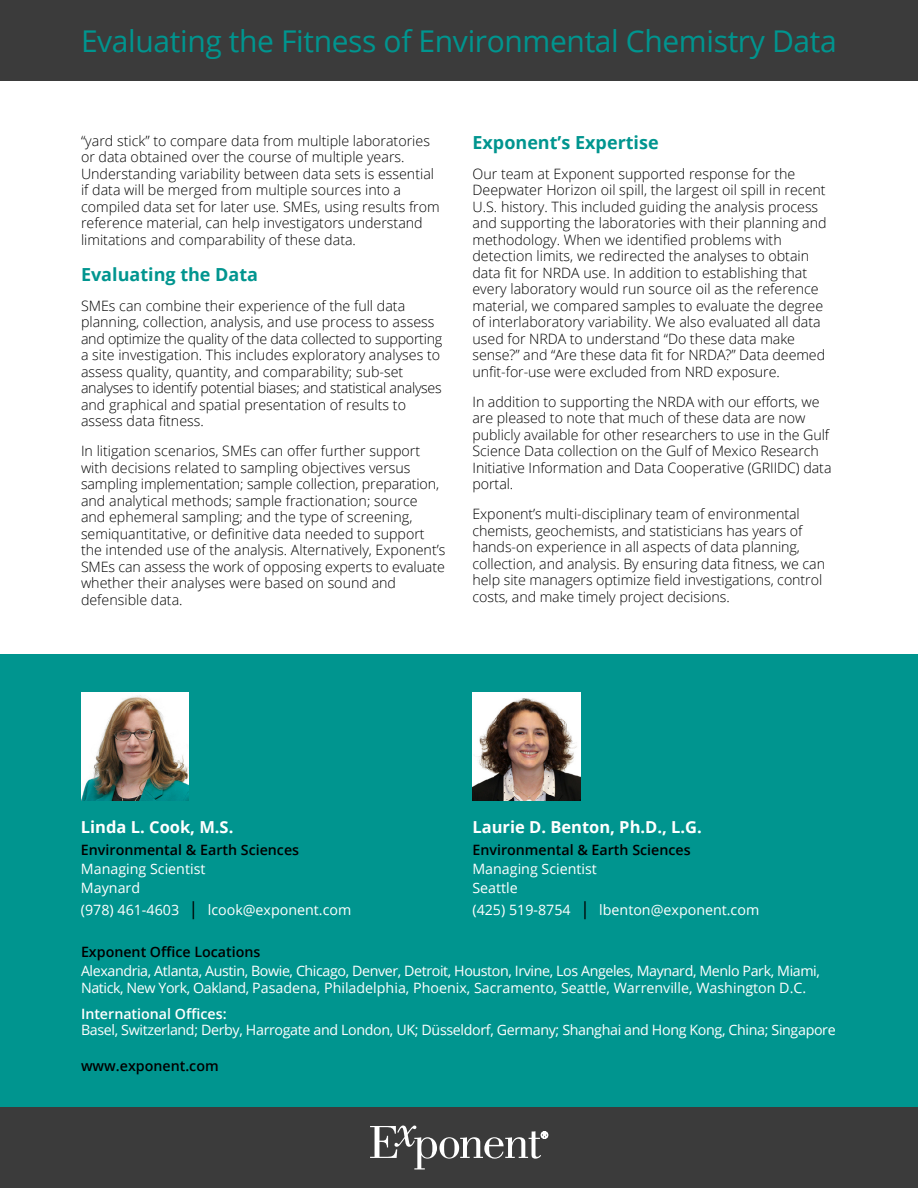
<style>
.page{position:relative;width:918px;height:1188px;background:#fff}
.page>*{position:absolute;margin:0;border:0;box-sizing:border-box;transform-origin:0 0}
.t1{font:30px "Open Sans";letter-spacing:-.01em;color:#00958f}
.t2{font:700 18px "Open Sans";color:#00958f}
.t3{font:700 16.5px "Open Sans";color:#fff}
.t4{font:300 14.25px/16.5px "Open Sans";color:#000}
.t5{font:14.25px/16.5px "Open Sans";letter-spacing:-.025em;color:#fff}
.t6{font:14.25px/19.2px "Open Sans";color:#fff}
.t7{font:600 14.25px "Open Sans";color:#000}
.t8{font:600 14.25px "Open Sans";color:#fff}
.s1{font-size:18px;color:#000}
</style>
<div class="page">
<div style="left:0;top:1107px;width:918px;height:81px;background:#3b3b3b"></div>
<svg style="left:370px;top:1126px;width:178px;height:43px"></svg>
<div style="left:0;top:0;width:918px;height:81px;background:#3b3b3b"></div>
<div style="left:0;top:654px;width:918px;height:453px;background:#00958f"></div>
<img style="left:81px;top:693px;width:108px;height:108px">
<img style="left:472px;top:693px;width:108px;height:108px">
<h1 class="t1" style="left:81px;top:21px;width:757px">Evaluating the Fitness of Environmental Chemistry Data</h1>
<p class="t4" style="left:81px;top:132px;width:360px">“yard stick” to compare data from multiple laboratories or data obtained over the course of multiple years.<br>Understanding variability between data sets is essential if data will be merged from multiple sources into a compiled data set for later use. SMEs, using results from reference material, can help investigators understand limitations and comparability of these data.</p>
<p class="t2" style="left:81px;top:262px;width:179px">Evaluating the Data</p>
<p class="t4" style="left:81px;top:297px;width:363px">SMEs can combine their experience of the full data planning, collection, analysis, and use process to assess and optimize the quality of the data collected to supporting a site investigation. This includes exploratory analyses to assess quality, quantity, and comparability; sub-set analyses to identify potential biases; and statistical analyses and graphical and spatial presentation of results to assess data fitness.</p>
<p class="t4" style="left:81px;top:443px;width:366px">In litigation scenarios, SMEs can offer further support with decisions related to sampling objectives versus sampling implementation; sample collection, preparation, and analytical methods; sample fractionation; source and ephemeral sampling; and the type of screening, semiquantitative, or definitive data needed to support the intended use of the analysis. Alternatively, Exponent’s SMEs can assess the work of opposing experts to evaluate whether their analyses were based on sound and defensible data.</p>
<p class="t2" style="left:472px;top:130px;width:188px">Exponent’s Expertise</p>
<p class="t4" style="left:472px;top:165px;width:356px">Our team at Exponent supported response for the Deepwater Horizon oil spill, the largest oil spill in recent U.S. history. This included guiding the analysis process and supporting the laboratories with their planning and methodology. When we identified problems with detection limits, we redirected the analyses to obtain data fit for NRDA use. In addition to establishing that every laboratory would run source oil as the reference material, we compared samples to evaluate the degree of interlaboratory variability. We also evaluated all data used for NRDA to understand “Do these data make sense?” and “Are these data fit for NRDA?” Data deemed unfit-for-use were excluded from NRD exposure.</p>
<p class="t4" style="left:472px;top:393px;width:361px">In addition to supporting the NRDA with our efforts, we are pleased to note that much of these data are now publicly available for other researchers to use in the Gulf Science Data collection on the Gulf of Mexico Research Initiative Information and Data Cooperative (GRIIDC) data portal.</p>
<p class="t4" style="left:472px;top:505px;width:354px">Exponent’s multi-disciplinary team of environmental chemists, geochemists, and statisticians has years of hands-on experience in all aspects of data planning, collection, and analysis. By ensuring data fitness, we can help site managers optimize field investigations, control costs, and make timely project decisions.</p>
<p class="t3" style="left:81px;top:815px;width:154px">Linda L. Cook, M.S.</p>
<p class="t7" style="left:81px;top:840px;width:220px">Environmental &amp; Earth Sciences</p>
<p class="t6" style="left:81px;top:859px;width:126px">Managing Scientist<br>Maynard</p>
<p class="t6" style="left:81px;top:900px;width:272px">(978) 461-4603 <span class="s1">|</span> lcook@exponent.com</p>
<p class="t3" style="left:472px;top:815px;width:231px">Laurie D. Benton, Ph.D., L.G.</p>
<p class="t7" style="left:472px;top:840px;width:220px">Environmental &amp; Earth Sciences</p>
<p class="t6" style="left:472px;top:859px;width:126px">Managing Scientist<br>Seattle</p>
<p class="t6" style="left:472px;top:900px;width:288px">(425) 519-8754 <span class="s1">|</span> lbenton@exponent.com</p>
<p class="t7" style="left:81px;top:942px;width:181px">Exponent Office Locations</p>
<p class="t5" style="left:81px;top:963px;width:740px">Alexandria, Atlanta, Austin, Bowie, Chicago, Denver, Detroit, Houston, Irvine, Los Angeles, Maynard, Menlo Park, Miami,<br>Natick, New York, Oakland, Pasadena, Philadelphia, Phoenix, Sacramento, Seattle, Warrenville, Washington D.C.</p>
<p class="t8" style="left:81px;top:1004px;width:147px">International Offices:</p>
<p class="t5" style="left:81px;top:1022px;width:756px">Basel, Switzerland; Derby, Harrogate and London, UK; Düsseldorf, Germany; Shanghai and Hong Kong, China; Singapore</p>
<p class="t7" style="left:81px;top:1056px;width:139px">www.exponent.com</p>
</div>
